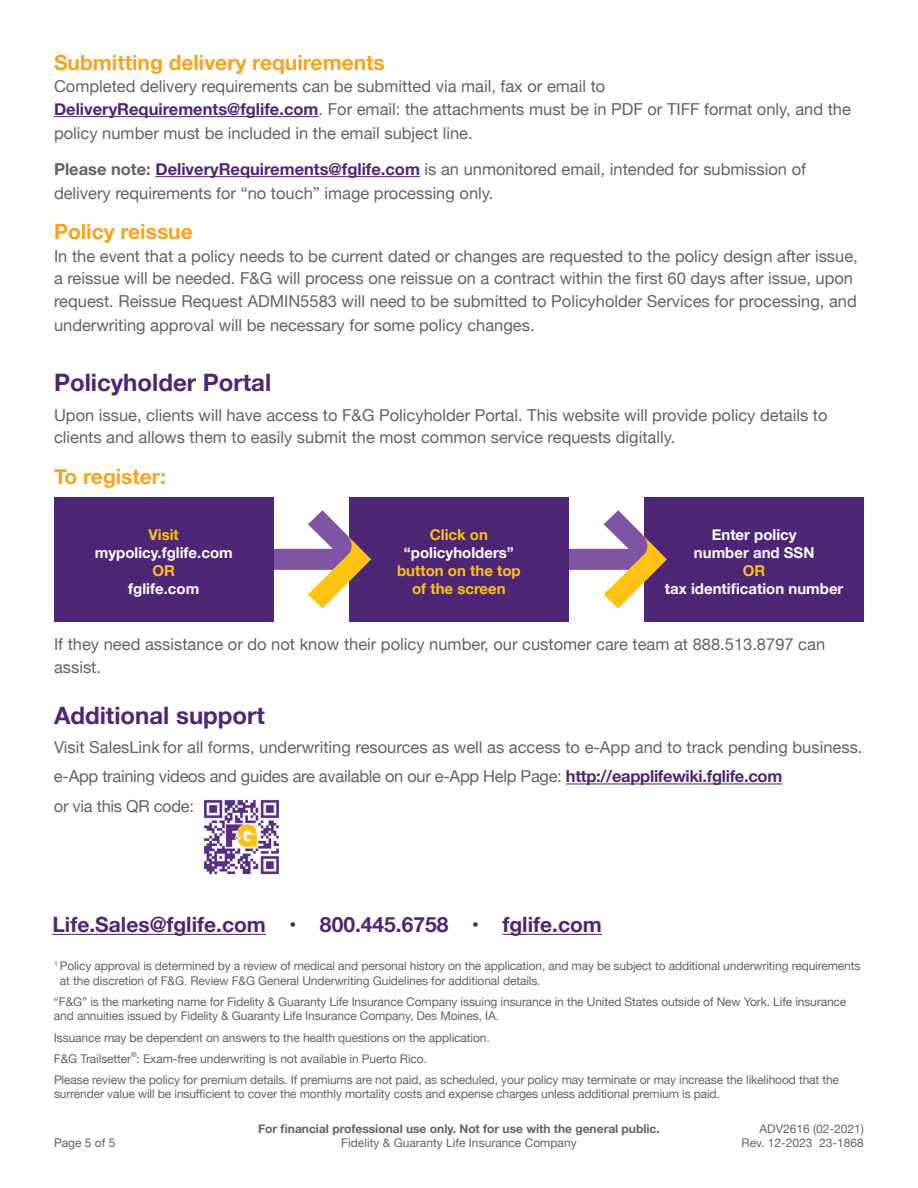
<style>
.page{position:relative;width:918px;height:1188px;background:#fff}
.page>*{position:absolute;margin:0;border:0;box-sizing:border-box;transform-origin:0 0}
.t1{font:700 24px "Helvetica Neue";color:#4e2676}
.t2{font:700 21px "Helvetica Neue";color:#f9a21c}
.t3{font:700 21px "Helvetica Neue";color:#4e2676}
.t4{font:16.5px/22.5px "Helvetica Neue";color:#636366}
.t5{font:700 15px/18px "Helvetica Neue";color:#fff;text-align:center}
.t6{font:700 15px/18px "Helvetica Neue";color:#fec210;text-align:center}
.t7{font:12px/14.4px "Helvetica Neue";letter-spacing:-.01em;color:#636366}
.t8{font:700 12px "Helvetica Neue";color:#636366}
.t9{font:500 7.05px "Helvetica Neue";color:#636366}
.s1{font-weight:700;color:#4e2676}
.s2{font-weight:700}
</style>
<div class="page">
<div style="left:644px;top:497px;width:220px;height:125px;background:#4e2676"></div>
<svg style="left:569px;top:510px;width:98px;height:98px"></svg>
<hr style="left:54px;top:116px;width:265px;height:1px;background:#4e2676">
<hr style="left:155px;top:176px;width:265px;height:1px;background:#4e2676">
<hr style="left:566px;top:784px;width:216px;height:1px;background:#4e2676">
<hr style="left:52px;top:934px;width:214px;height:1px;background:#4e2676">
<hr style="left:502px;top:934px;width:100px;height:1px;background:#4e2676">
<div style="left:349px;top:497px;width:220px;height:125px;background:#4e2676"></div>
<svg style="left:274px;top:510px;width:97px;height:98px"></svg>
<img style="left:204px;top:799px;width:75px;height:76px">
<div style="left:54px;top:497px;width:220px;height:125px;background:#4e2676"></div>
<p class="t2" style="left:54px;top:46px;width:332px">Submitting delivery requirements</p>
<p class="t4" style="left:54px;top:76px;width:799px">Completed delivery requirements can be submitted via mail, fax or email to<br><span class="s1">DeliveryRequirements@fglife.com</span>. For email: the attachments must be in PDF or TIFF format only, and the</p>
<p class="t4" style="left:54px;top:116px;width:754px;line-height:36px">policy number must be included in the email subject line.<br><span class="s2">Please note:</span> <span class="s1">DeliveryRequirements@fglife.com</span> is an unmonitored email, intended for submission of</p>
<p class="t4" style="left:54px;top:183px;width:441px">delivery requirements for “no touch” image processing only.</p>
<p class="t2" style="left:54px;top:216px;width:140px">Policy reissue</p>
<p class="t4" style="left:54px;top:246px;width:805px">In the event that a policy needs to be current dated or changes are requested to the policy design after issue, a reissue will be needed. F&amp;G will process one reissue on a contract within the first 60 days after issue, upon request. Reissue Request ADMIN5583 will need to be submitted to Policyholder Services for processing, and</p>
<p class="t4" style="left:54px;top:315px;width:482px">underwriting approval will be necessary for some policy changes.</p>
<h1 class="t1" style="left:54px;top:364px;width:219px">Policyholder Portal</h1>
<p class="t4" style="left:54px;top:404px;width:775px">Upon issue, clients will have access to F&amp;G Policyholder Portal. This website will provide policy details to clients and allows them to easily submit the most common service requests digitally.</p>
<p class="t2" style="left:54px;top:460px;width:113px">To register:</p>
<p class="t6" style="left:149px;top:526px;width:32px">Visit</p>
<p class="t5" style="left:95px;top:544px;width:139px">mypolicy.fglife.com</p>
<p class="t6" style="left:153px;top:562px;width:24px">OR</p>
<p class="t5" style="left:128px;top:580px;width:73px">fglife.com</p>
<p class="t6" style="left:430px;top:526px;width:60px">Click on</p>
<p class="t5" style="left:404px;top:544px;width:111px">“policyholders”</p>
<p class="t6" style="left:397px;top:562px;width:125px">button on the top of the screen</p>
<p class="t5" style="left:694px;top:526px;width:122px">Enter policy number and SSN</p>
<p class="t6" style="left:743px;top:562px;width:24px">OR</p>
<p class="t5" style="left:665px;top:580px;width:180px">tax identification number</p>
<p class="t4" style="left:54px;top:634px;width:773px">If they need assistance or do not know their policy number, our customer care team at 888.513.8797 can assist.</p>
<h1 class="t1" style="left:54px;top:696px;width:213px">Additional support</h1>
<p class="t4" style="left:54px;top:734px;width:810px;line-height:29.2px">Visit SalesLink for all forms, underwriting resources as well as access to e-App and to track pending business. e-App training videos and guides are available on our e-App Help Page: <span class="s1">http://eapplifewiki.fglife.com<br></span>or via this QR code:</p>
<p class="t3" style="left:52px;top:908px;width:551px">Life.Sales@fglife.com • 800.445.6758 • fglife.com</p>
<p class="t7" style="left:60px;top:960px;width:802px;text-indent:-6px"><sup>1</sup> Policy approval is determined by a review of medical and personal history on the application, and may be subject to additional underwriting requirements at the discretion of F&amp;G. Review F&amp;G General Underwriting Guidelines for additional details.</p>
<p class="t7" style="left:54px;top:995px;width:794px">“F&amp;G” is the marketing name for Fidelity &amp; Guaranty Life Insurance Company issuing insurance in the United States outside of New York. Life insurance and annuities issued by Fidelity &amp; Guaranty Life Insurance Company, Des Moines, IA.</p>
<p class="t7" style="left:54px;top:1027px;width:437px;line-height:21.1px">Issuance may be dependent on answers to the health questions on the application.<br>F&amp;G Trailsetter</p>
<p class="t9" style="left:131px;top:1049px;width:7px">®</p>
<p class="t7" style="left:54px;top:1049px;width:787px;line-height:21.1px;text-indent:83px">: Exam-free underwriting is not available in Puerto Rico.<br>Please review the policy for premium details. If premiums are not paid, as scheduled, your policy may terminate or may increase the likelihood that the</p>
<p class="t7" style="left:54px;top:1088px;width:667px">surrender value will be insufficient to cover the monthly mortality costs and expense charges unless additional premium is paid.</p>
<p class="t8" style="left:258px;top:1120px;width:403px">For financial professional use only. Not for use with the general public.</p>
<p class="t7" style="left:760px;top:1122px;width:106px">ADV2616 (02-2021)</p>
<p class="t7" style="left:54px;top:1137px;width:63px">Page 5 of 5</p>
<p class="t7" style="left:341px;top:1137px;width:237px">Fidelity &amp; Guaranty Life Insurance Company</p>
<p class="t7" style="left:741px;top:1137px;width:124px">Rev. 12-2023 23-1868</p>
</div>
